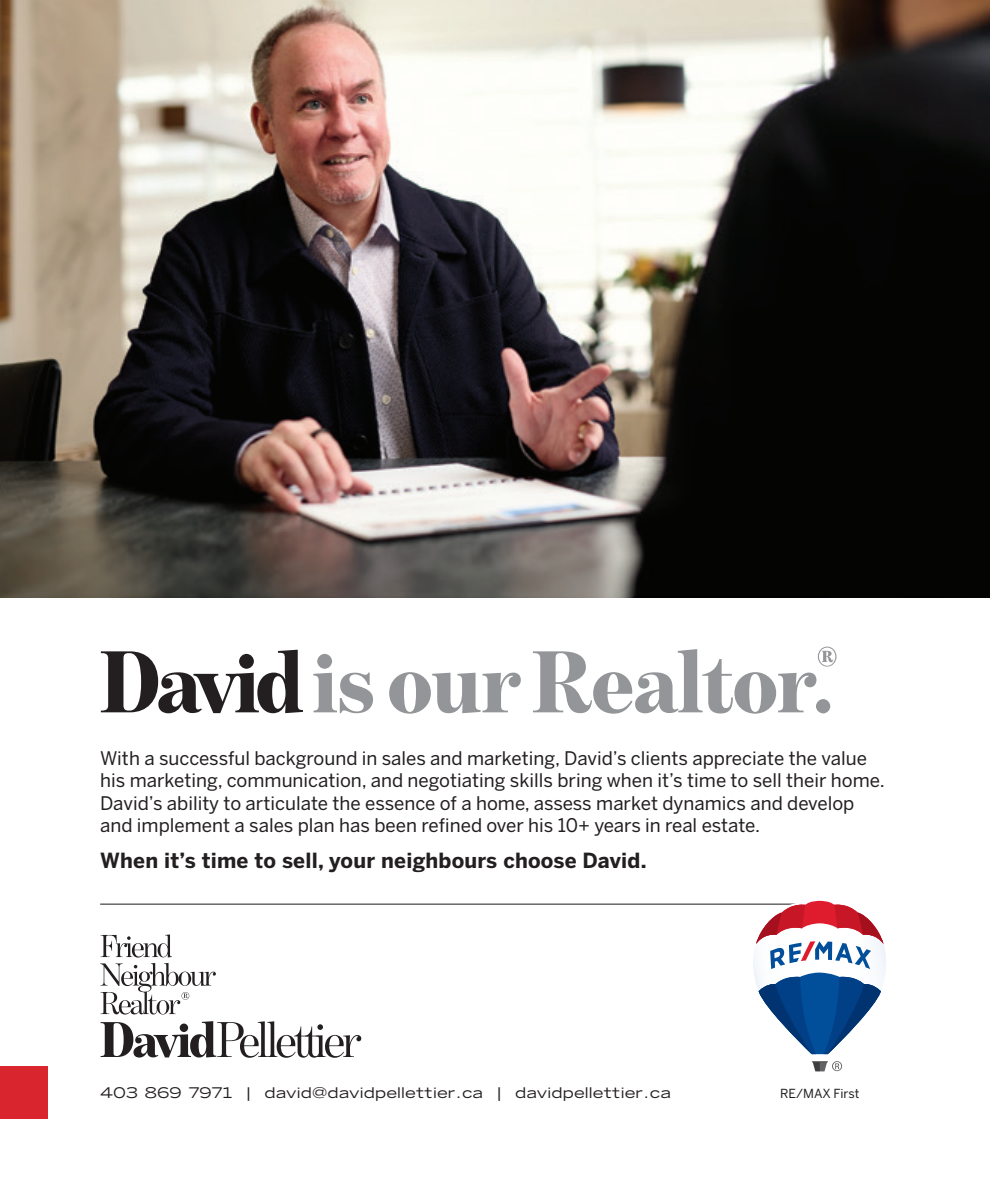
<style>
.page{position:relative;width:990px;height:1188px;background:#fff}
.page>*{position:absolute;margin:0;border:0;box-sizing:border-box;transform-origin:0 0}
.t1{font:900 89.2px "Benton Mod Disp";letter-spacing:-.01em;color:#939598}
.t2{font:700 20.8px "Benton Sans";letter-spacing:.01em;color:#231f20}
.t3{font:18.6px/22.4px "Benton Sans";color:#231f20}
.t4{font:14.6px "Benton Sans Wide";letter-spacing:.01em;color:#231f20}
.t5{font:12.4px "Benton Sans";color:#231f20}
.s1{color:#231f20}
</style>
<div class="page">
<img style="left:0;top:0;width:990px;height:598px">
<svg style="left:101px;top:1021px;width:260px;height:37px"></svg>
<svg style="left:100px;top:934px;width:116px;height:81px"></svg>
<hr style="left:100px;top:904px;width:729px;height:1px;background:#231f20">
<svg style="left:751px;top:900px;width:135px;height:172px"></svg>
<div style="left:0;top:1066px;width:47px;height:53px;background:#d8252e"></div>
<p class="t1" style="left:100px;top:632px;width:740px"><span class="s1">David</span> is our Realtor<sup>®</sup></p>
<p class="t1" style="left:812px;top:632px;width:25px">.</p>
<p class="t3" style="left:100px;top:747px;width:786px">With a successful background in sales and marketing, David’s clients appreciate the value his marketing, communication, and negotiating skills bring when it’s time to sell their home.<br>David’s ability to articulate the essence of a home, assess market dynamics and develop and implement a sales plan has been refined over his 10+ years in real estate.</p>
<p class="t2" style="left:100px;top:848px;width:548px">When it’s time to sell, your neighbours choose David.</p>
<p class="t4" style="left:100px;top:1083px;width:572px">403 869 7971 | david@davidpellettier.ca | davidpellettier.ca</p>
<p class="t5" style="left:780px;top:1086px;width:81px">RE/MAX First</p>
</div>
